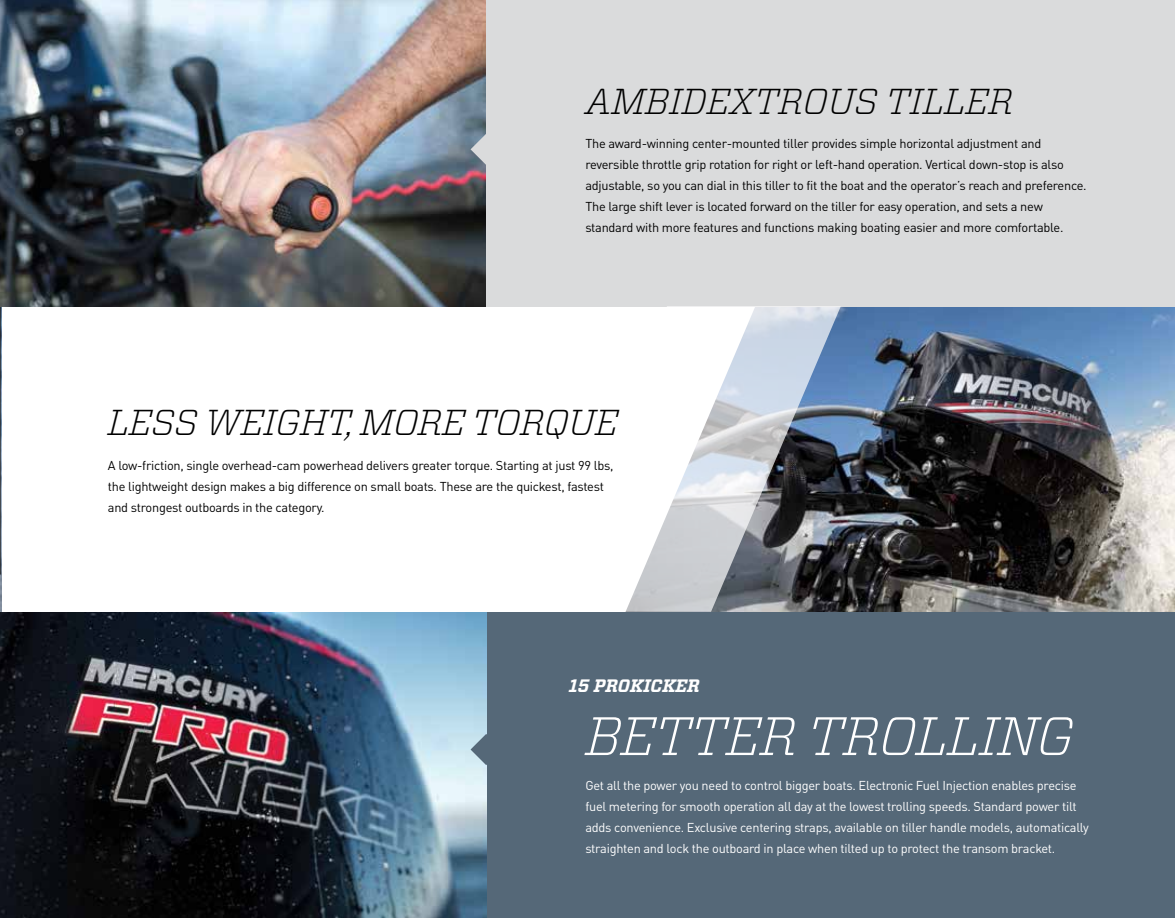
<style>
.page{position:relative;width:1175px;height:918px;background:#fff}
.page>*{position:absolute;margin:0;border:0;box-sizing:border-box;transform-origin:0 0}
.t1{font:italic 300 54px "Vitesse";letter-spacing:-.02em;color:#fff}
.t2{font:italic 300 36px "Vitesse";letter-spacing:-.015em;color:#000}
.t3{font:italic 700 18px "Vitesse";color:#fff}
.t4{font:12.75px/21px "DINOT";letter-spacing:-.02em;color:#000}
.t5{font:12.75px/21px "DINOT";letter-spacing:-.02em;color:#fff}
</style>
<div class="page">
<img style="left:0;top:575px;width:1px;height:37px">
<svg style="left:0;top:306px;width:208px;height:269px"></svg>
<img style="left:840px;top:306px;width:334px;height:306px">
<img style="left:0;top:0;width:486px;height:306px">
<div style="left:486px;top:0;width:688px;height:306px;background:#dadbdc"></div>
<svg style="left:470px;top:134px;width:16px;height:31px"></svg>
<div style="left:486px;top:612px;width:688px;height:306px;background:#556878"></div>
<img style="left:0;top:612px;width:486px;height:306px">
<svg style="left:470px;top:734px;width:17px;height:31px"></svg>
<svg style="left:537px;top:306px;width:303px;height:306px"></svg>
<h2 class="t2" style="left:585px;top:76px;width:429px">AMBIDEXTROUS TILLER</h2>
<p class="t4" style="left:585px;top:133px;width:503px">The award-winning center-mounted tiller provides simple horizontal adjustment and reversible throttle grip rotation for right or left-hand operation. Vertical down-stop is also adjustable, so you can dial in this tiller to fit the boat and the operator’s reach and preference.<br>The large shift lever is located forward on the tiller for easy operation, and sets a new standard with more features and functions making boating easier and more comfortable.</p>
<h2 class="t2" style="left:108px;top:397px;width:512px">LESS WEIGHT, MORE TORQUE</h2>
<p class="t4" style="left:108px;top:454px;width:507px">A low-friction, single overhead-cam powerhead delivers greater torque. Starting at just 99 lbs, the lightweight design makes a big difference on small boats. These are the quickest, fastest and strongest outboards in the category.</p>
<h3 class="t3" style="left:568px;top:674px;width:133px">15 PROKICKER</h3>
<h1 class="t1" style="left:585px;top:698px;width:490px">BETTER TROLLING</h1>
<p class="t5" style="left:585px;top:774px;width:505px">Get all the power you need to control bigger boats. Electronic Fuel Injection enables precise fuel metering for smooth operation all day at the lowest trolling speeds. Standard power tilt adds convenience. Exclusive centering straps, available on tiller handle models, automatically straighten and lock the outboard in place when tilted up to protect the transom bracket.</p>
</div>
